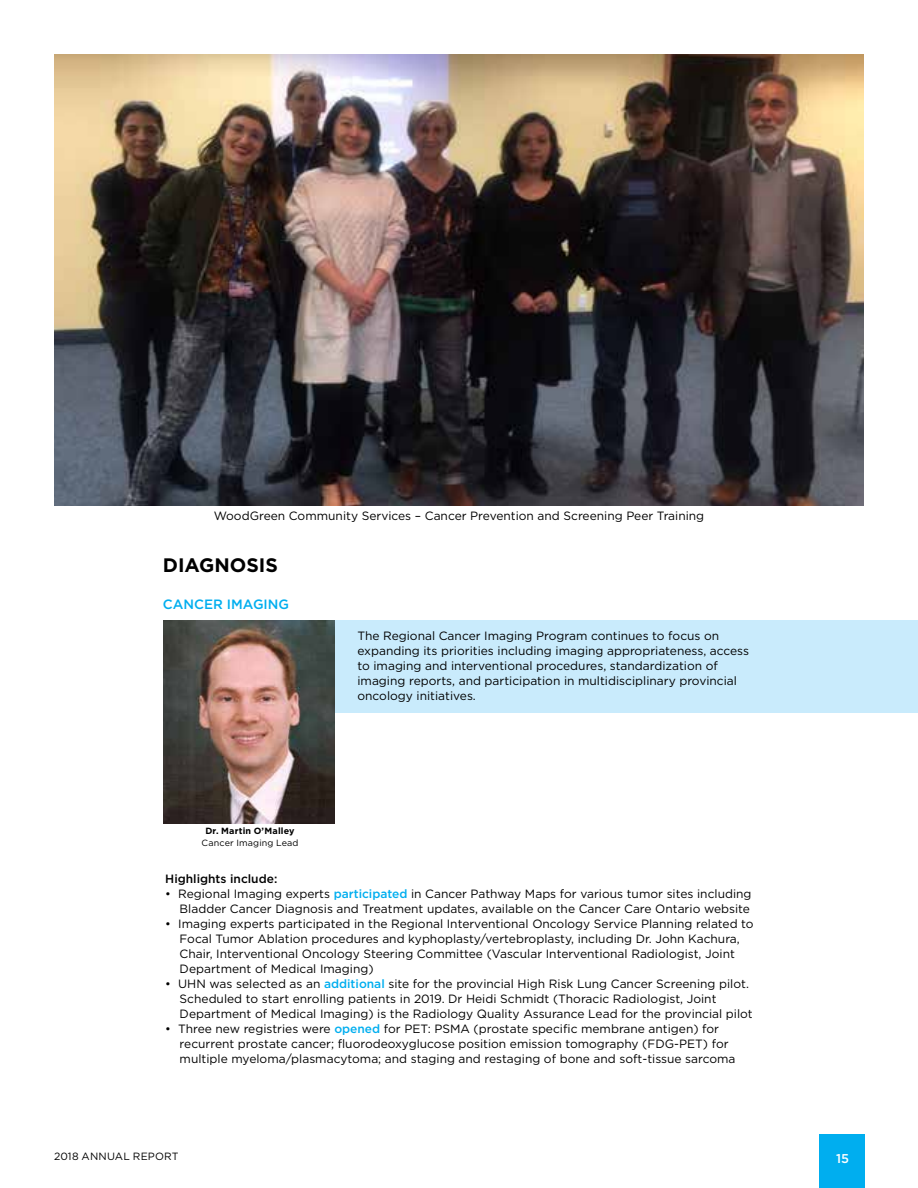
<style>
.page{position:relative;width:918px;height:1188px;background:#fff}
.page>*{position:absolute;margin:0;border:0;box-sizing:border-box;transform-origin:0 0}
.t1{font:700 19.5px "Gotham";color:#000}
.t2{font:500 13.5px "Gotham";color:#00aeef}
.t3{font:500 12.75px "Gotham";color:#fff}
.t4{font:12px/15px "Gotham";color:#000}
.t5{font:500 12px "Gotham";color:#000}
.t6{font:10.5px "Gotham";letter-spacing:.015em;color:#000}
.t7{font:700 9px "Gotham";letter-spacing:.02em;color:#000}
.t8{font:9px "Gotham";letter-spacing:.02em;color:#000}
.s1{font-weight:500;color:#00aeef}
</style>
<div class="page">
<div style="left:326px;top:620px;width:592px;height:93px;background:#c9ebfc"></div>
<img style="left:54px;top:54px;width:810px;height:451px">
<div style="left:820px;top:1134px;width:45px;height:54px;background:#00aeef"></div>
<img style="left:163px;top:620px;width:172px;height:203px">
<p class="t4" style="left:214px;top:508px;width:492px">WoodGreen Community Services – Cancer Prevention and Screening Peer Training</p>
<h1 class="t1" style="left:163px;top:554px;width:117px">DIAGNOSIS</h1>
<p class="t2" style="left:163px;top:597px;width:128px">CANCER IMAGING</p>
<p class="t7" style="left:205px;top:826px;width:91px">Dr. Martin O’Malley</p>
<p class="t8" style="left:202px;top:838px;width:99px">Cancer Imaging Lead</p>
<p class="t4" style="left:357px;top:628px;width:393px">The Regional Cancer Imaging Program continues to focus on expanding its priorities including imaging appropriateness, access to imaging and interventional procedures, standardization of imaging reports, and participation in multidisciplinary provincial oncology initiatives.</p>
<p class="t5" style="left:165px;top:872px;width:114px">Highlights include:</p>
<p class="t4" style="left:165px;top:886px;width:588px;text-align:right">• Regional Imaging experts <span class="s1">participated</span> in Cancer Pathway Maps for various tumor sites including<br>Bladder Cancer Diagnosis and Treatment updates, available on the Cancer Care Ontario website</p>
<p class="t4" style="left:180px;top:916px;width:576px;text-indent:-14px">• Imaging experts participated in the Regional Interventional Oncology Service Planning related to Focal Tumor Ablation procedures and kyphoplasty/vertebroplasty, including Dr. John Kachura, Chair, Interventional Oncology Steering Committee (Vascular Interventional Radiologist, Joint Department of Medical Imaging)</p>
<p class="t4" style="left:180px;top:976px;width:575px;text-indent:-14px">• UHN was selected as an <span class="s1">additional</span> site for the provincial High Risk Lung Cancer Screening pilot.<br>Scheduled to start enrolling patients in 2019. Dr Heidi Schmidt (Thoracic Radiologist, Joint<br>Department of Medical Imaging) is the Radiology Quality Assurance Lead for the provincial pilot</p>
<p class="t4" style="left:180px;top:1021px;width:557px;text-indent:-14px">• Three new registries were <span class="s1">opened</span> for PET: PSMA (prostate specific membrane antigen) for recurrent prostate cancer; fluorodeoxyglucose position emission tomography (FDG-PET) for multiple myeloma/plasmacytoma; and staging and restaging of bone and soft-tissue sarcoma</p>
<p class="t6" style="left:54px;top:1151px;width:126px">2018 ANNUAL REPORT</p>
<p class="t3" style="left:836px;top:1150px;width:15px">15</p>
</div>
